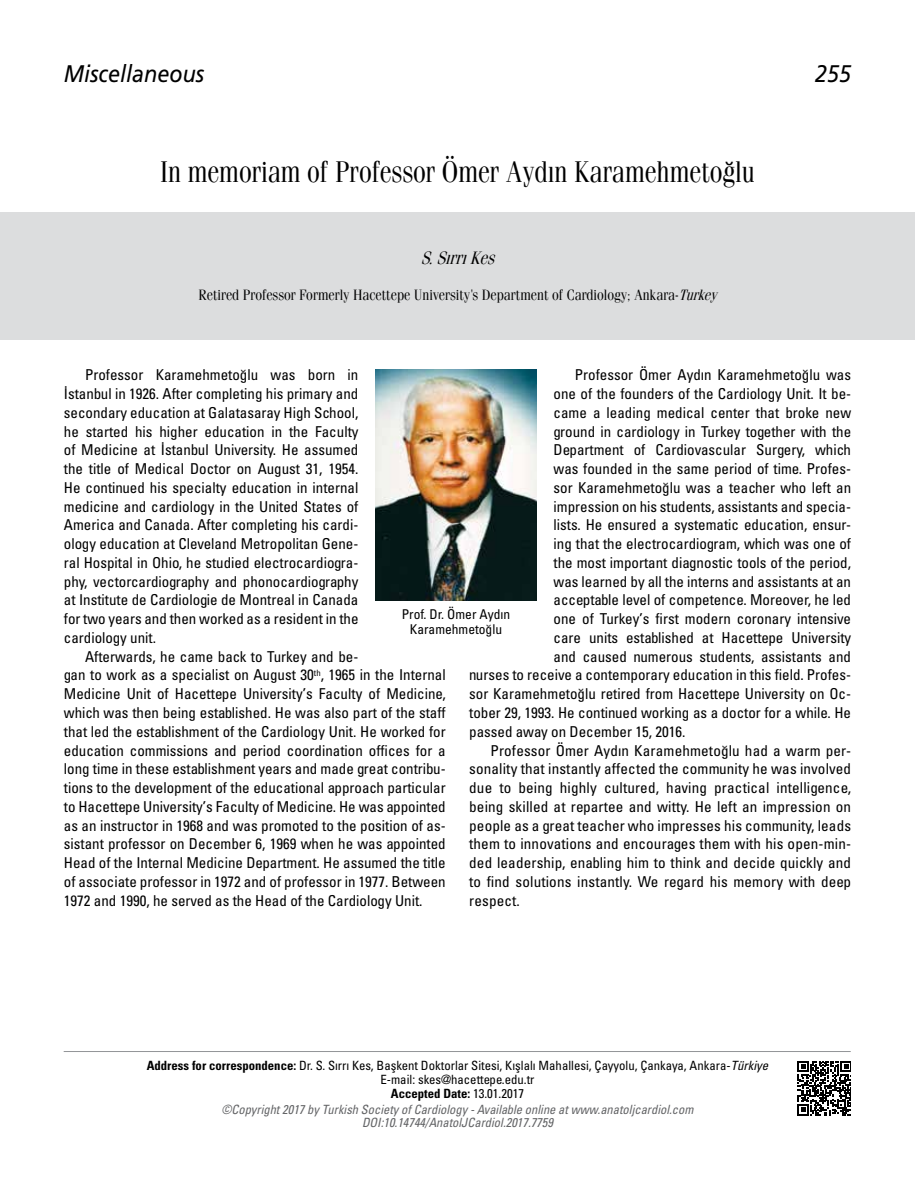
<style>
.page{position:relative;width:915px;height:1191px;background:#fff}
.page>*{position:absolute;margin:0;border:0;box-sizing:border-box;transform-origin:0 0}
.t1{font:30px "Fenice Tr";color:#000;scale:.85 1}
.t2{font:24px "Frutiger Italic Tr";color:#000;scale:.9 1}
.t3{font:italic 18px "Fenice Tr";color:#000;scale:.9 1}
.t4{font:15px/18.8px "Univers Condensed Tr";color:#000;text-align:justify}
.t5{font:15px "Fenice Tr";color:#000;scale:.9 1}
.t6{font:13.5px/15px "Univers Condensed Tr";color:#000;text-align:center}
.t7{font:12.75px/13.5px "Univers Condensed Tr";color:#000;text-align:center}
.t8{font:12.75px/12.8px "Univers Cond Ita Tr";color:#636466;text-align:center}
.t9{font:12.75px "Univers Cond Bd Tr";color:#000}
.s1{font-style:italic}
.s2{font-family:"Univers Cond Bd Tr"}
.s3{font-family:"Univers Cond Ita Tr"}
.s4{font-family:"Univers Condensed Tr"}
</style>
<div class="page">
<hr style="left:64px;top:1051px;width:786px;height:1px;background:#939598">
<div style="left:0;top:212px;width:914px;height:128px;background:#dcddde"></div>
<svg style="left:797px;top:1061px;width:54px;height:54px"></svg>
<img style="left:375px;top:369px;width:161px;height:231px">
<h2 class="t2" style="left:64px;top:59px;width:158px">Miscellaneous</h2>
<h2 class="t2" style="left:814px;top:59px;width:42px">255</h2>
<h1 class="t1" style="left:160px;top:154px;width:701px">In memoriam of Professor Ömer Aydın Karamehmetoğlu</h1>
<p class="t3" style="left:421px;top:247px;width:89px">S.SırrıKes</p>
<p class="t5" style="left:198px;top:286px;width:582px">Retired Professor Formerly Hacettepe University's Department of Cardiology; Ankara-<span class="s1">Turkey</span></p>
<p class="t4" style="left:574px;top:365px;width:278px">Professor Ömer Aydın Karamehmetoğlu was</p>
<p class="t4" style="left:553px;top:384px;width:299px">one of the founders of the Cardiology Unit. It be-</p>
<p class="t4" style="left:553px;top:403px;width:299px">came a leading medical center that broke new</p>
<p class="t4" style="left:553px;top:421px;width:299px">ground in cardiology in Turkey together with the</p>
<p class="t4" style="left:553px;top:440px;width:299px">Department of Cardiovascular Surgery, which</p>
<p class="t4" style="left:553px;top:459px;width:299px">was founded in the same period of time. Profes-</p>
<p class="t4" style="left:553px;top:478px;width:299px">sor Karamehmetoğlu was a teacher who left an</p>
<p class="t4" style="left:553px;top:496px;width:299px">impression on his students, assistants and specia-</p>
<p class="t4" style="left:553px;top:515px;width:299px">lists. He ensured a systematic education, ensur-</p>
<p class="t4" style="left:553px;top:534px;width:299px">ing that the electrocardiogram, which was one of</p>
<p class="t4" style="left:553px;top:553px;width:299px">the most important diagnostic tools of the period,</p>
<p class="t4" style="left:553px;top:571px;width:299px">was learned by all the interns and assistants at an</p>
<p class="t4" style="left:553px;top:590px;width:299px">acceptable level of competence. Moreover, he led</p>
<p class="t4" style="left:553px;top:609px;width:299px">one of Turkey’s first modern coronary intensive</p>
<p class="t4" style="left:553px;top:628px;width:299px">care units established at Hacettepe University</p>
<p class="t4" style="left:553px;top:646px;width:299px">and caused numerous students, assistants and</p>
<p class="t4" style="left:469px;top:665px;width:383px">nurses to receive a contemporary education in this field. Profes-</p>
<p class="t4" style="left:469px;top:684px;width:383px">sor Karamehmetoğlu retired from Hacettepe University on Oc-</p>
<p class="t4" style="left:469px;top:703px;width:383px">tober 29, 1993. He continued working as a doctor for a while. He</p>
<p class="t4" style="left:469px;top:721px;width:218px">passed away on December 15, 2016.</p>
<p class="t4" style="left:490px;top:740px;width:362px">Professor Ömer Aydın Karamehmetoğlu had a warm per-</p>
<p class="t4" style="left:469px;top:759px;width:383px">sonality that instantly affected the community he was involved</p>
<p class="t4" style="left:469px;top:778px;width:383px">due to being highly cultured, having practical intelligence,</p>
<p class="t4" style="left:469px;top:796px;width:383px">being skilled at repartee and witty. He left an impression on</p>
<p class="t4" style="left:469px;top:815px;width:383px">people as a great teacher who impresses his community, leads</p>
<p class="t4" style="left:469px;top:834px;width:383px">them to innovations and encourages them with his open-min-</p>
<p class="t4" style="left:469px;top:853px;width:383px">ded leadership, enabling him to think and decide quickly and</p>
<p class="t4" style="left:469px;top:871px;width:383px">to find solutions instantly. We regard his memory with deep</p>
<p class="t4" style="left:469px;top:890px;width:52px">respect.</p>
<p class="t4" style="left:64px;top:365px;width:296px;text-indent:21px">Professor Karamehmetoğlu was born in İstanbul in 1926. After completing his primary and secondary education at Galatasaray High School, he started his higher education in the Faculty of Medicine at İstanbul University. He assumed the title of Medical Doctor on August 31, 1954.<br>He continued his specialty education in internal medicine and cardiology in the United States of America and Canada. After completing his cardi&shy;ology education at Cleveland Metropolitan Gene&shy;ral Hospital in Ohio, he studied electrocardiogra&shy;phy, vectorcardiography and phonocardiography at Institute de Cardiologie de Montreal in Canada for two years and then worked as a resident in the cardiology unit.</p>
<p class="t4" style="left:64px;top:646px;width:383px;text-align:left;text-indent:21px">Afterwards, he came back to Turkey and be-<br>gan to work as a specialist on August 30<sup>th</sup>, 1965 in the Internal Medicine Unit of Hacettepe University’s Faculty of Medicine, which was then being established. He was also part of the staff that led the establishment of the Cardiology Unit. He worked for education commissions and period coordination offices for a long time in these establishment years and made great contribu&shy;tions to the development of the educational approach particular to Hacettepe University’s Faculty of Medicine. He was appointed as an instructor in 1968 and was promoted to the position of as&shy;sistant professor on December 6, 1969 when he was appointed Head of the Internal Medicine Department. He assumed the title of associate professor in 1972 and of professor in 1977. Between 1972 and 1990, he served as the Head of the Cardiology Unit.</p>
<p class="t6" style="left:401px;top:606px;width:110px">Prof. Dr. Ömer Aydın<br>Karamehmetoğlu</p>
<p class="t7" style="left:147px;top:1058px;width:622px"><span class="s2">Address for correspondence:</span> Dr. S. Sırrı Kes, Başkent Doktorlar Sitesi, Kışlalı Mahallesi, Çayyolu, Çankaya, Ankara-<span class="s3">Türkiye<br></span>E-mail: skes@hacettepe.edu.tr</p>
<p class="t9" style="left:391px;top:1086px;width:135px">Accepted Date: <span class="s4">13.01.2017</span></p>
<p class="t8" style="left:221px;top:1103px;width:473px">©Copyright 2017 by Turkish Society of Cardiology - Available online at www.anatoljcardiol.com<br>DOI:10.14744/AnatolJCardiol.2017.7759</p>
</div>
